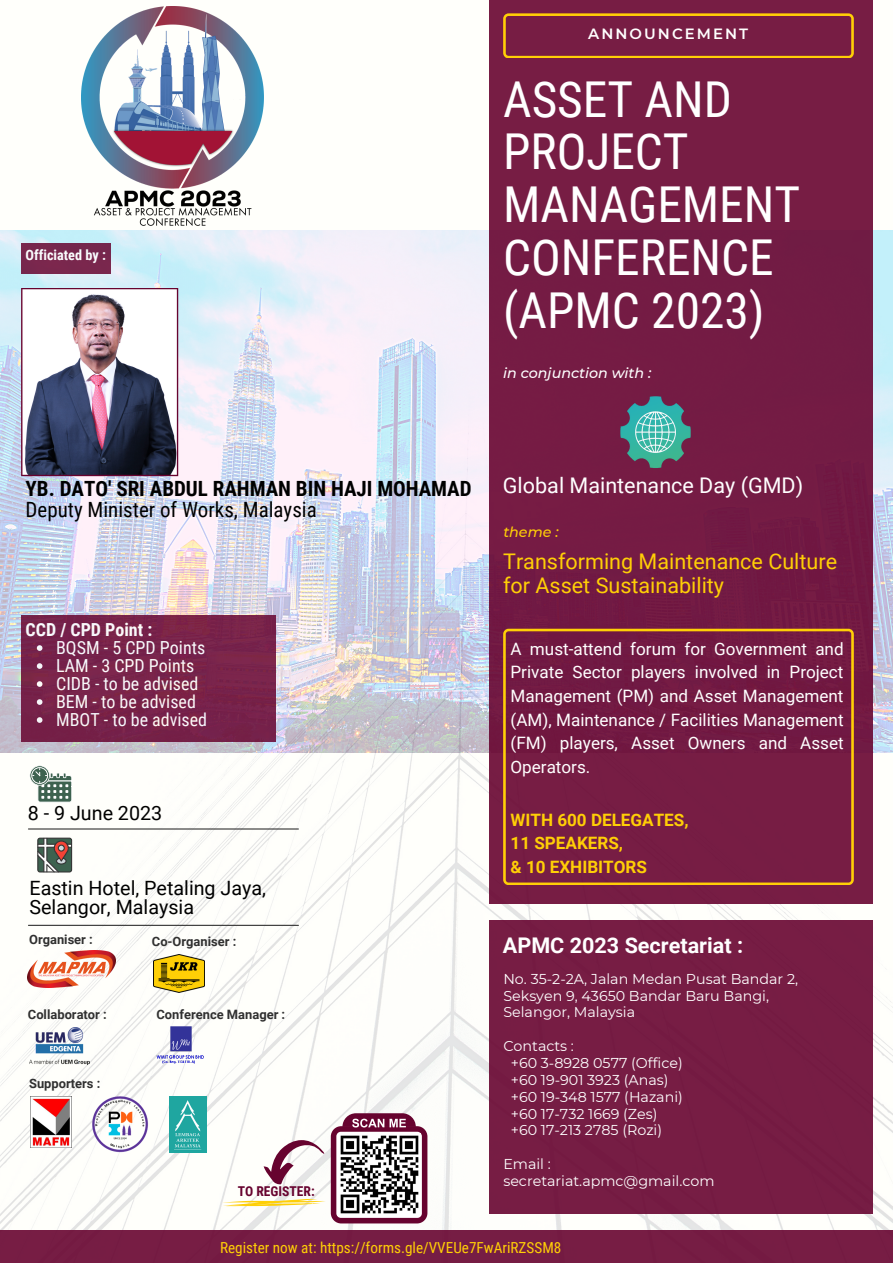
<style>
.page{position:relative;width:893px;height:1264px;background:#fff}
.page>*{position:absolute;margin:0;border:0;box-sizing:border-box;transform-origin:0 0}
.t1{font:49.5px/52.8px "Roboto Condensed";color:#fff}
.t2{font:21.6px/24.8px "Roboto";color:#ffcf06}
.t3{font:21.6px "Roboto";color:#fff}
.t4{font:700 21.6px "Roboto";color:#fff}
.t5{font:700 21px "Roboto Condensed";color:#000}
.t6{font:21px "Roboto Condensed";color:#000}
.t7{font:19.65px/19px "Roboto";color:#000}
.t8{font:18px/18px "Roboto Condensed";color:#fff}
.t9{font:700 18px "Roboto Condensed";color:#fff}
.t10{font:17.1px/23.5px "Roboto";color:#fff;text-align:justify}
.t11{font:700 17.1px "Roboto";color:#ffcf06}
.t12{font:15.15px "Roboto Condensed";color:#ffcf06}
.t13{font:600 14.85px "Montserrat";letter-spacing:.14em;color:#fff}
.t14{font:14.25px/16.8px "Montserrat";color:#fff}
.t15{font:italic 500 14.25px "Montserrat";color:#fff}
.t16{font:700 14.25px "Roboto Condensed";color:#fff}
.t17{font:italic 500 14.25px "Montserrat";color:#ffcf06}
.t18{font:700 13.5px "Roboto Condensed";color:#67032f}
.t19{font:700 12.9px "Roboto";color:#303030}
</style>
<div class="page">
<img style="left:0;top:0;width:892px;height:1229px">
<img style="left:0;top:230px;width:892px;height:522px">
<div style="left:489px;top:0;width:383px;height:903px;background:#751c44"></div>
<svg style="left:503px;top:13px;width:350px;height:45px"></svg>
<svg style="left:503px;top:628px;width:350px;height:257px"></svg>
<img style="left:620px;top:396px;width:71px;height:72px">
<hr style="left:28px;top:828px;width:270px;height:1px;background:#333">
<svg style="left:30px;top:765px;width:42px;height:37px"></svg>
<svg style="left:37px;top:837px;width:35px;height:35px"></svg>
<hr style="left:28px;top:924px;width:270px;height:1px;background:#333">
<img style="left:28px;top:950px;width:88px;height:37px">
<img style="left:153px;top:954px;width:52px;height:38px">
<img style="left:29px;top:1027px;width:61px;height:37px">
<img style="left:152px;top:1026px;width:60px;height:39px">
<div style="left:489px;top:920px;width:383px;height:293px;background:#771d44"></div>
<div style="left:331px;top:1126px;width:96px;height:97px;background:#67032f;border-radius:10px"></div>
<div style="left:336px;top:1131px;width:86px;height:86px;background:#fff;border-radius:5px"></div>
<svg style="left:342px;top:1113px;width:74px;height:14px"></svg>
<img style="left:340px;top:1135px;width:79px;height:79px">
<div style="left:0;top:1229px;width:892px;height:33px;background:#761d44"></div>
<img style="left:81px;top:6px;width:182px;height:220px">
<svg style="left:263px;top:1139px;width:61px;height:45px"></svg>
<svg style="left:222px;top:1198px;width:105px;height:8px"></svg>
<div style="left:21px;top:615px;width:254px;height:126px;background:#77234a"></div>
<svg style="left:37px;top:645px;width:5px;height:6px"></svg>
<svg style="left:37px;top:663px;width:5px;height:6px"></svg>
<svg style="left:37px;top:681px;width:5px;height:6px"></svg>
<svg style="left:37px;top:699px;width:5px;height:6px"></svg>
<svg style="left:37px;top:717px;width:5px;height:5px"></svg>
<div style="left:21px;top:244px;width:90px;height:30px;background:#79274d"></div>
<svg style="left:21px;top:288px;width:157px;height:188px"></svg>
<img style="left:30px;top:1096px;width:42px;height:51px">
<img style="left:83px;top:1096px;width:74px;height:56px">
<img style="left:169px;top:1096px;width:37px;height:56px">
<p class="t16" style="left:26px;top:246px;width:82px">Officiated by :</p>
<p class="t13" style="left:588px;top:25px;width:161px">ANNOUNCEMENT</p>
<p class="t1" style="left:503px;top:73px;width:298px">ASSET AND<br>PROJECT<br>MANAGEMENT<br>CONFERENCE (APMC 2023)</p>
<p class="t15" style="left:503px;top:364px;width:150px">in conjunction with :</p>
<p class="t5" style="left:26px;top:477px;width:447px">YB. DATO' SRI ABDUL RAHMAN BIN HAJI MOHAMAD</p>
<p class="t6" style="left:26px;top:497px;width:292px">Deputy Minister of Works, Malaysia</p>
<p class="t9" style="left:26px;top:619px;width:128px">CCD / CPD Point :</p>
<p class="t8" style="left:56px;top:639px;width:152px">BQSM - 5 CPD Points<br>LAM - 3 CPD Points<br>CIDB - to be advised<br>BEM - to be advised<br>MBOT - to be advised</p>
<p class="t7" style="left:28px;top:804px;width:136px">8 - 9 June 2023</p>
<p class="t7" style="left:29px;top:878px;width:238px">Eastin Hotel, Petaling Jaya,<br>Selangor, Malaysia</p>
<p class="t19" style="left:29px;top:932px;width:65px">Organiser :</p>
<p class="t19" style="left:152px;top:934px;width:86px">Co-Organiser :</p>
<p class="t19" style="left:28px;top:1007px;width:80px">Collaborator :</p>
<p class="t19" style="left:156px;top:1007px;width:130px">Conference Manager :</p>
<p class="t19" style="left:29px;top:1075px;width:73px">Supporters :</p>
<p class="t18" style="left:238px;top:1183px;width:78px">TO REGISTER:</p>
<p class="t3" style="left:503px;top:473px;width:302px">Global Maintenance Day (GMD)</p>
<p class="t17" style="left:503px;top:523px;width:57px">theme :</p>
<p class="t2" style="left:503px;top:549px;width:335px">Transforming Maintenance Culture for Asset Sustainability</p>
<p class="t10" style="left:510px;top:637px;width:334px">A must-attend forum for Government and Private Sector players involved in Project Management (PM) and Asset Management (AM), Maintenance / Facilities Management (FM) players, Asset Owners and Asset Operators.</p>
<p class="t11" style="left:510px;top:809px;width:179px">WITH 600 DELEGATES,</p>
<p class="t11" style="left:510px;top:833px;width:114px">11 SPEAKERS,</p>
<p class="t11" style="left:510px;top:857px;width:138px">&amp; 10 EXHIBITORS</p>
<p class="t4" style="left:503px;top:933px;width:242px">APMC 2023 Secretariat :</p>
<p class="t14" style="left:503px;top:970px;width:296px">No. 35-2-2A, Jalan Medan Pusat Bandar 2,<br>Seksyen 9, 43650 Bandar Baru Bangi,<br>Selangor, Malaysia</p>
<p class="t14" style="left:503px;top:1037px;width:72px">Contacts :</p>
<p class="t14" style="left:511px;top:1054px;width:173px">+60 3-8928 0577 (Office)</p>
<p class="t14" style="left:511px;top:1071px;width:159px">+60 19-901 3923 (Anas)</p>
<p class="t14" style="left:511px;top:1088px;width:173px">+60 19-348 1577 (Hazani)</p>
<p class="t14" style="left:511px;top:1105px;width:148px">+60 17-732 1669 (Zes)</p>
<p class="t14" style="left:511px;top:1121px;width:153px">+60 17-213 2785 (Rozi)</p>
<p class="t14" style="left:503px;top:1155px;width:49px">Email :</p>
<p class="t14" style="left:503px;top:1172px;width:213px">secretariat.apmc@gmail.com</p>
<p class="t12" style="left:220px;top:1238px;width:342px">Register now at: https://forms.gle/VVEUe7FwAriRZSSM8</p>
</div>
